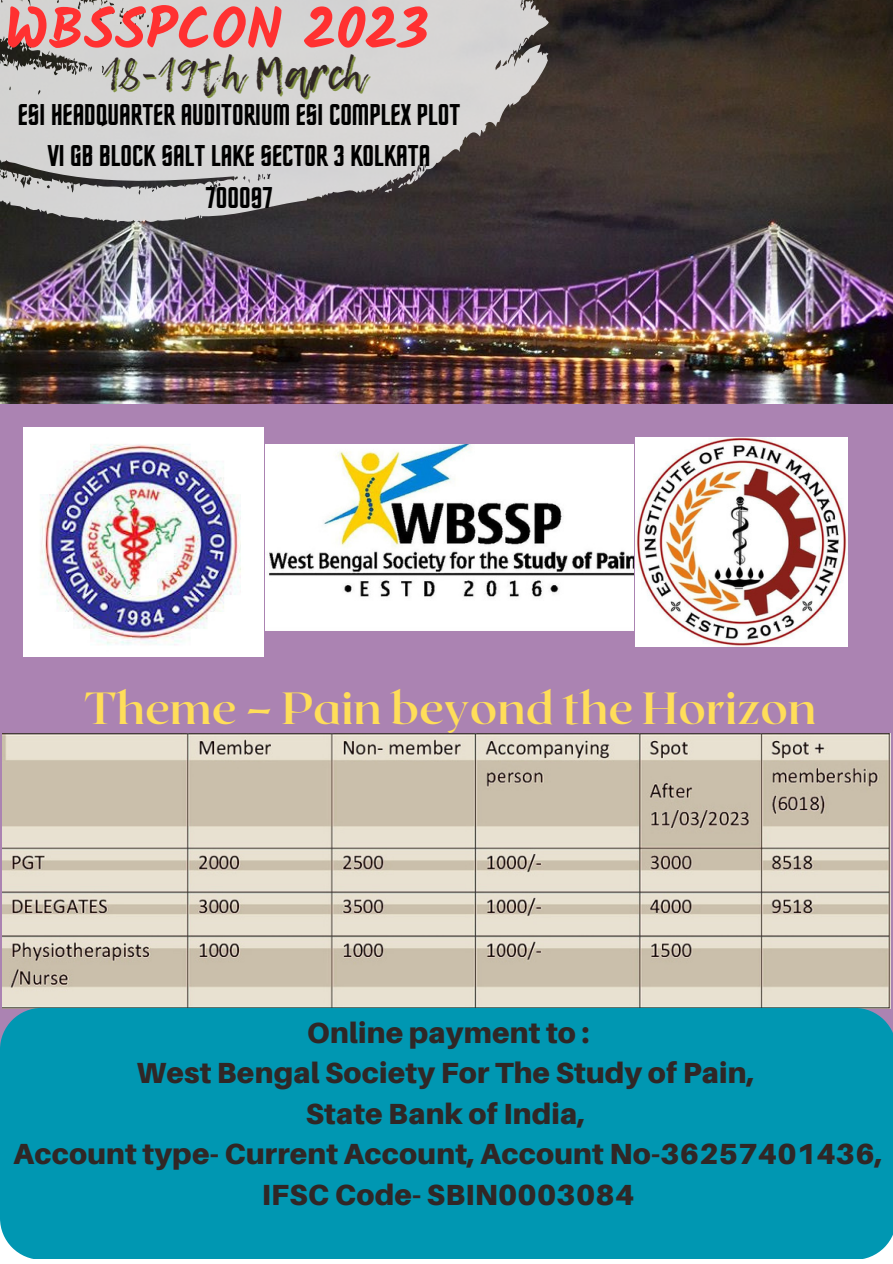
<style>
.page{position:relative;width:893px;height:1264px;background:#fff}
.page>*{position:absolute;margin:0;border:0;box-sizing:border-box;transform-origin:0 0}
.t1{font:700 56.25px "Kalam";color:#ff3131}
.t2{font:700 45px "Roxborough CF";color:#ffde59}
.t3{font:43.8px "Lemon Tuesday";color:#302726}
.t4{font:30.15px/41.5px "Horta";color:#000;text-align:center}
.t5{font:900 29.1px/40.5px "Aileron";letter-spacing:.01em;color:#302726;text-align:center}
</style>
<div class="page">
<div style="left:0;top:0;width:892px;height:1262px;background:#ab83b2"></div>
<img style="left:0;top:0;width:892px;height:404px">
<svg style="left:0;top:0;width:574px;height:224px;background:#b0aead"></svg>
<svg style="left:46px;top:59px;width:15px;height:9px"></svg>
<svg style="left:384px;top:188px;width:8px;height:5px"></svg>
<div style="left:0;top:1163px;width:892px;height:99px;background:linear-gradient(to right,#fff,#fff)"></div>
<img style="left:2px;top:733px;width:888px;height:274px">
<img style="left:23px;top:428px;width:240px;height:228px">
<img style="left:635px;top:437px;width:212px;height:209px">
<img style="left:265px;top:444px;width:368px;height:186px">
<div style="left:0;top:1007px;width:892px;height:251px;background:#0097b2"></div>
<h1 class="t1" style="left:5px;top:-4px;width:425px">WBSSPCON 2023</h1>
<h3 class="t3" style="left:103px;top:41px;width:262px">18-19th March</h3>
<p class="t4" style="left:18px;top:96px;width:444px">ESI HEADQUARTER AUDITORIUM ESI COMPLEX PLOT<br>VI GB BLOCK SALT LAKE SECTOR 3 KOLKATA<br>700097</p>
<h2 class="t2" style="left:84px;top:678px;width:733px">Theme – Pain beyond the Horizon</h2>
<p class="t5" style="left:14px;top:1011px;width:870px">Online payment to :<br>West Bengal Society For The Study of Pain,<br>State Bank of India,<br>Account type- Current Account, Account No-36257401436,<br>IFSC Code- SBIN0003084</p>
</div>
